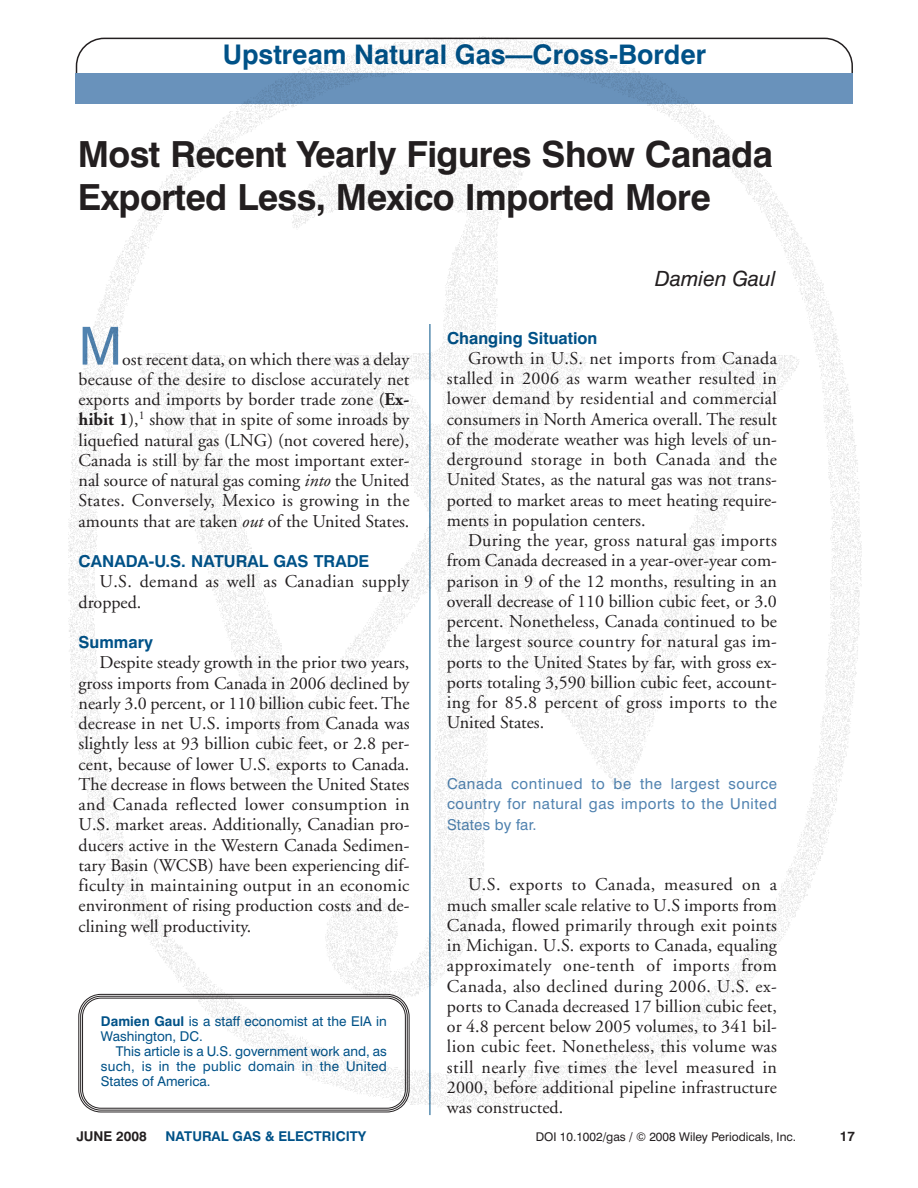
<style>
.page{position:relative;width:918px;height:1188px;background:#fff}
.page>*{position:absolute;margin:0;border:0;box-sizing:border-box;transform-origin:0 0}
.t1{font:52.5px "Swiss 721 BT";color:#5183b0}
.t2{font:700 36px/43.2px "Swiss 721 BT";letter-spacing:-.015em;color:#231f20}
.t3{font:700 27px "Swiss 721 BT";color:#005288}
.t4{font:italic 21px "Swiss 721 BT";color:#231f20}
.t5{font:18px/20.2px "Adobe Garamond";color:#231f20;text-align:justify}
.t6{font:18px/20.2px "Adobe Garamond";letter-spacing:.02em;color:#231f20}
.t7{font:700 16.5px "Swiss 721 BT";color:#005288}
.t8{font:15px/20.2px "Swiss 721 BT";letter-spacing:.04em;color:#5183b0;text-align:justify}
.t9{font:13.5px/15px "Swiss 721 BT";color:#005288}
.t10{font:700 13.5px "Swiss 721 BT";color:#005288}
.t11{font:700 13.5px "Swiss 721 BT";color:#231f20}
.t12{font:12px "Swiss 721 BT";color:#231f20}
.s1{font-weight:700}
.s2{font-style:italic}
</style>
<div class="page">
<img style="left:68px;top:36px;width:794px;height:1080px">
<h3 class="t3" style="left:223px;top:45px;width:485px">Upstream Natural Gas—Cross-Border</h3>
<h2 class="t2" style="left:78px;top:137px;width:697px">Most Recent Yearly Figures Show Canada<br>Exported Less, Mexico Imported More</h2>
<h1 class="t1" style="left:79px;top:327px;width:45px">M</h1>
<p class="t5" style="left:79px;top:350px;width:332px;text-indent:44px">ost recent data, on which there was a delay because of the desire to disclose accurately net exports and imports by border trade zone (<span class="s1">Ex&shy;hibit 1</span>),<sup>1</sup> show that in spite of some inroads by liquefied natural gas (LNG) (not covered here), Canada is still by far the most important exter&shy;nal source of natural gas coming <span class="s2">into</span> the United States. Conversely, Mexico is growing in the amounts that are taken <span class="s2">out</span> of the United States.</p>
<p class="t7" style="left:79px;top:555px;width:292px">CANADA-U.S. NATURAL GAS TRADE</p>
<p class="t6" style="left:79px;top:573px;width:332px;text-indent:21px">U.S. demand as well as Canadian supply dropped.</p>
<p class="t7" style="left:79px;top:636px;width:76px">Summary</p>
<p class="t5" style="left:79px;top:654px;width:332px;text-indent:21px">Despite steady growth in the prior two years, gross imports from Canada in 2006 declined by nearly 3.0 percent, or 110 billion cubic feet. The decrease in net U.S. imports from Canada was slightly less at 93 billion cubic feet, or 2.8 per&shy;cent, because of lower U.S. exports to Canada.<br>The decrease in flows between the United States and Canada reflected lower consumption in U.S. market areas. Additionally, Canadian pro&shy;ducers active in the Western Canada Sedimen&shy;tary Basin (WCSB) have been experiencing dif&shy;ficulty in maintaining output in an economic environment of rising production costs and de&shy;clining well productivity.</p>
<p class="t9" style="left:101px;top:1015px;width:288px"><span class="s1">Damien Gaul</span> is a staff economist at the EIA in<br>Washington, DC.</p>
<p class="t9" style="left:101px;top:1045px;width:288px;text-align:justify;text-indent:15px">This article is a U.S. government work and, as such, is in the public domain in the United States of America.</p>
<p class="t4" style="left:655px;top:271px;width:122px">Damien Gaul</p>
<p class="t7" style="left:447px;top:332px;width:152px">Changing Situation</p>
<p class="t5" style="left:447px;top:350px;width:332px;text-indent:21px">Growth in U.S. net imports from Canada stalled in 2006 as warm weather resulted in lower demand by residential and commercial consumers in North America overall. The result of the moderate weather was high levels of un&shy;derground storage in both Canada and the United States, as the natural gas was not trans&shy;ported to market areas to meet heating require&shy;ments in population centers.</p>
<p class="t5" style="left:447px;top:532px;width:332px;text-indent:21px">During the year, gross natural gas imports from Canada decreased in a year-over-year com&shy;parison in 9 of the 12 months, resulting in an overall decrease of 110 billion cubic feet, or 3.0 percent. Nonetheless, Canada continued to be the largest source country for natural gas im&shy;ports to the United States by far, with gross ex&shy;ports totaling 3,590 billion cubic feet, account&shy;ing for 85.8 percent of gross imports to the United States.</p>
<p class="t8" style="left:447px;top:775px;width:332px">Canada continued to be the largest source country for natural gas imports to the United States by far.</p>
<p class="t5" style="left:447px;top:876px;width:332px;text-indent:21px">U.S. exports to Canada, measured on a much smaller scale relative to U.S imports from Canada, flowed primarily through exit points in Michigan. U.S. exports to Canada, equaling approximately one-tenth of imports from Canada, also declined during 2006. U.S. ex&shy;ports to Canada decreased 17 billion cubic feet, or 4.8 percent below 2005 volumes, to 341 bil&shy;lion cubic feet. Nonetheless, this volume was still nearly five times the level measured in 2000, before additional pipeline infrastructure was constructed.</p>
<p class="t11" style="left:76px;top:1131px;width:72px">JUNE 2008</p>
<p class="t10" style="left:166px;top:1131px;width:202px">NATURAL GAS &amp; ELECTRICITY</p>
<p class="t12" style="left:536px;top:1133px;width:262px">DOI 10.1002/gas / © 2008 Wiley Periodicals, Inc.</p>
<p class="t11" style="left:840px;top:1131px;width:17px">17</p>
</div>
